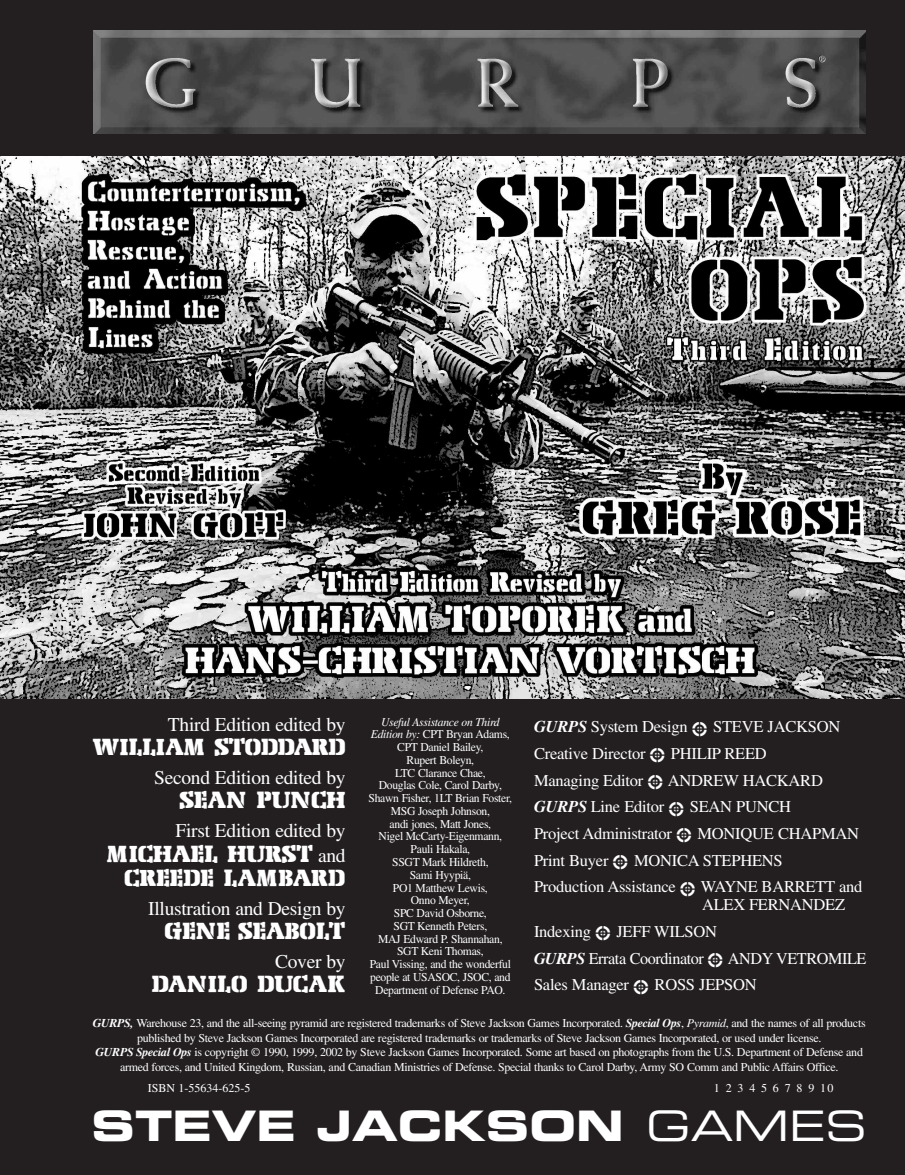
<style>
.page{position:relative;width:905px;height:1175px;background:#fff}
.page>*{position:absolute;margin:0;border:0;box-sizing:border-box;transform-origin:0 0}
.t1{font:42px "Eurostile Bold Extended Two";color:#fff}
.t2{font:22.5px/24px "Gangplank";letter-spacing:-.025em;color:#fff;text-align:right}
.t3{font:19.5px "Times";letter-spacing:-.015em;color:#fff}
.t4{font:16.5px/26.7px "Times";letter-spacing:-.015em;color:#fff}
.t5{font:12px/12.8px "Times";letter-spacing:-.025em;color:#fff;text-align:center}
.t6{font:12px "Times";color:#fff}
.t7{font:12px "Times";letter-spacing:.485em;color:#fff}
.s1{font-family:"Times";font-size:19.5px}
.s2{font-style:italic}
.s3{font-weight:700;font-style:italic}
.s4{font-family:"Eurostile Extended Two"}
</style>
<div class="page">
<div style="left:0;top:0;width:904px;height:1174px;background:#231f20"></div>
<img style="left:0;top:156px;width:904px;height:542px">
<img style="left:94px;top:30px;width:772px;height:104px">
<h3 class="t3" style="left:168px;top:717px;width:179px">Third Edition edited by</h3>
<h2 class="t2" style="left:92px;top:735px;width:255px">WILLIAM STODDARD</h2>
<h3 class="t3" style="left:154px;top:770px;width:193px">Second Edition edited by</h3>
<h2 class="t2" style="left:179px;top:788px;width:168px">SEAN PUNCH</h2>
<h3 class="t3" style="left:175px;top:824px;width:172px">First Edition edited by</h3>
<h2 class="t2" style="left:106px;top:841px;width:241px">MICHAEL HURST <span class="s1">and<br></span>CREEDE LAMBARD</h2>
<h3 class="t3" style="left:148px;top:901px;width:199px">Illustration and Design by</h3>
<h2 class="t2" style="left:164px;top:919px;width:183px">GENE SEABOLT</h2>
<h3 class="t3" style="left:275px;top:955px;width:72px">Cover by</h3>
<h2 class="t2" style="left:151px;top:972px;width:195px">DANILO DUCAK</h2>
<p class="t5" style="left:368px;top:716px;width:145px"><span class="s2">Useful Assistance on Third<br>Edition by:</span> CPT Bryan Adams,<br>CPT Daniel Bailey,<br>Rupert Boleyn,<br>LTC Clarance Chae,<br>Douglas Cole, Carol Darby,<br>Shawn Fisher, 1LT Brian Foster,<br>MSG Joseph Johnson,<br>andi jones, Matt Jones,<br>Nigel McCarty-Eigenmann,<br>Pauli Hakala,<br>SSGT Mark Hildreth,<br>Sami Hyypiä,<br>PO1 Matthew Lewis,<br>Onno Meyer,<br>SPC David Osborne,<br>SGT Kenneth Peters,<br>MAJ Edward P. Shannahan,<br>SGT Keni Thomas,<br>Paul Vissing, and the wonderful people at USASOC, JSOC, and<br>Department of Defense PAO.</p>
<p class="t4" style="left:534px;top:715px;width:330px"><span class="s3">GURPS</span> System Design <sub>d</sub> STEVE JACKSON Creative Director <sub>d</sub> PHILIP REED<br>Managing Editor <sub>d</sub> ANDREW HACKARD <span class="s3">GURPS</span> Line Editor <sub>d</sub> SEAN PUNCH<br>Project Administrator <sub>d</sub> MONIQUE CHAPMAN Print Buyer <sub>d</sub> MONICA STEPHENS<br>Production Assistance <sub>d</sub> WAYNE BARRETT and</p>
<h3 class="t4" style="left:534px;top:893px;width:334px;text-indent:168px">ALEX FERNANDEZ<br>Indexing <sub>d</sub> JEFF WILSON<br><span class="s3">GURPS</span> Errata Coordinator <sub>d</sub> ANDY VETROMILE<br>Sales Manager <sub>d</sub> ROSS JEPSON</h3>
<p class="t5" style="left:93px;top:1017px;width:774px;line-height:14.4px"><span class="s3">GURPS,</span> Warehouse 23, and the all-seeing pyramid are registered trademarks of Steve Jackson Games Incorporated. <span class="s3">Special Ops</span>, <span class="s2">Pyramid</span>, and the names of all products published by Steve Jackson Games Incorporated are registered trademarks or trademarks of Steve Jackson Games Incorporated, or used under license.<br><span class="s3">GURPS Special Ops</span> is copyright © 1990, 1999, 2002 by Steve Jackson Games Incorporated. Some art based on photographs from the U.S. Department of Defense and armed forces, and United Kingdom, Russian, and Canadian Ministries of Defense. Special thanks to Carol Darby, Army SO Comm and Public Affairs Office.</p>
<p class="t6" style="left:148px;top:1083px;width:104px">ISBN 1-55634-625-5</p>
<p class="t7" style="left:713px;top:1083px;width:121px">12345678910</p>
<h1 class="t1" style="left:91px;top:1111px;width:777px">STEVE JACKSON <span class="s4">GAMES</span></h1>
</div>
